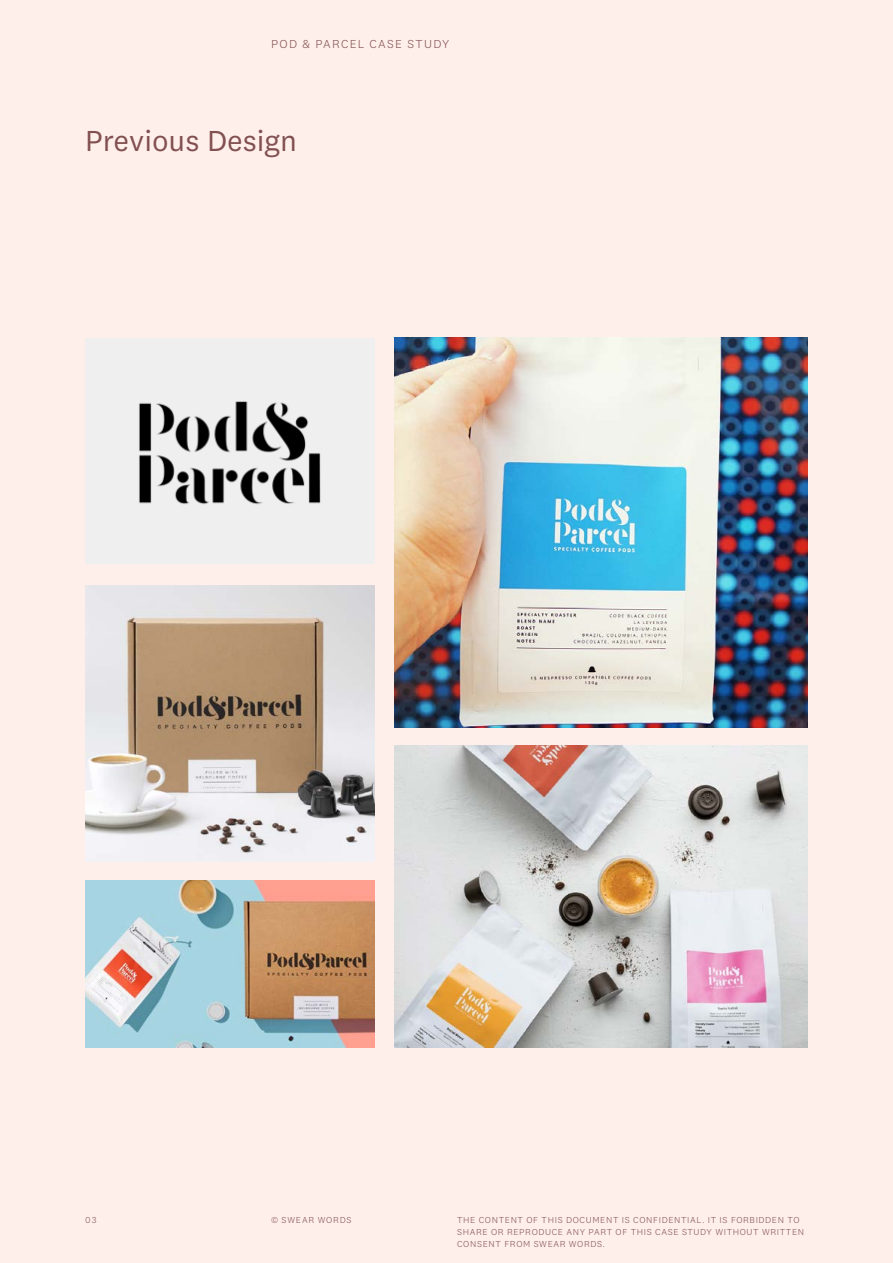
<style>
.page{position:relative;width:893px;height:1263px;background:#feefea}
.page>*{position:absolute;margin:0;border:0;box-sizing:border-box;transform-origin:0 0}
.t1{font:30px "National 2";color:#825051}
.t2{font:300 12px "National 2";letter-spacing:.11em;color:#825051}
.t3{font:300 9px/12px "National 2";letter-spacing:.07em;color:#825051}
</style>
<div class="page">
<div style="left:85px;top:338px;width:289px;height:225px;background:#efeff0"></div>
<img style="left:139px;top:401px;width:182px;height:104px">
<img style="left:85px;top:585px;width:289px;height:277px">
<img style="left:85px;top:880px;width:289px;height:167px">
<img style="left:394px;top:746px;width:414px;height:301px">
<img style="left:394px;top:338px;width:414px;height:389px">
<h2 class="t2" style="left:271px;top:38px;width:180px">POD &amp; PARCEL CASE STUDY</h2>
<h1 class="t1" style="left:85px;top:123px;width:214px">Previous Design</h1>
<p class="t3" style="left:85px;top:1214px;width:13px">03</p>
<p class="t3" style="left:271px;top:1214px;width:82px">© SWEAR WORDS</p>
<p class="t3" style="left:457px;top:1214px;width:349px">THE CONTENT OF THIS DOCUMENT IS CONFIDENTIAL. IT IS FORBIDDEN TO<br>SHARE OR REPRODUCE ANY PART OF THIS CASE STUDY WITHOUT WRITTEN<br>CONSENT FROM SWEAR WORDS.</p>
</div>
